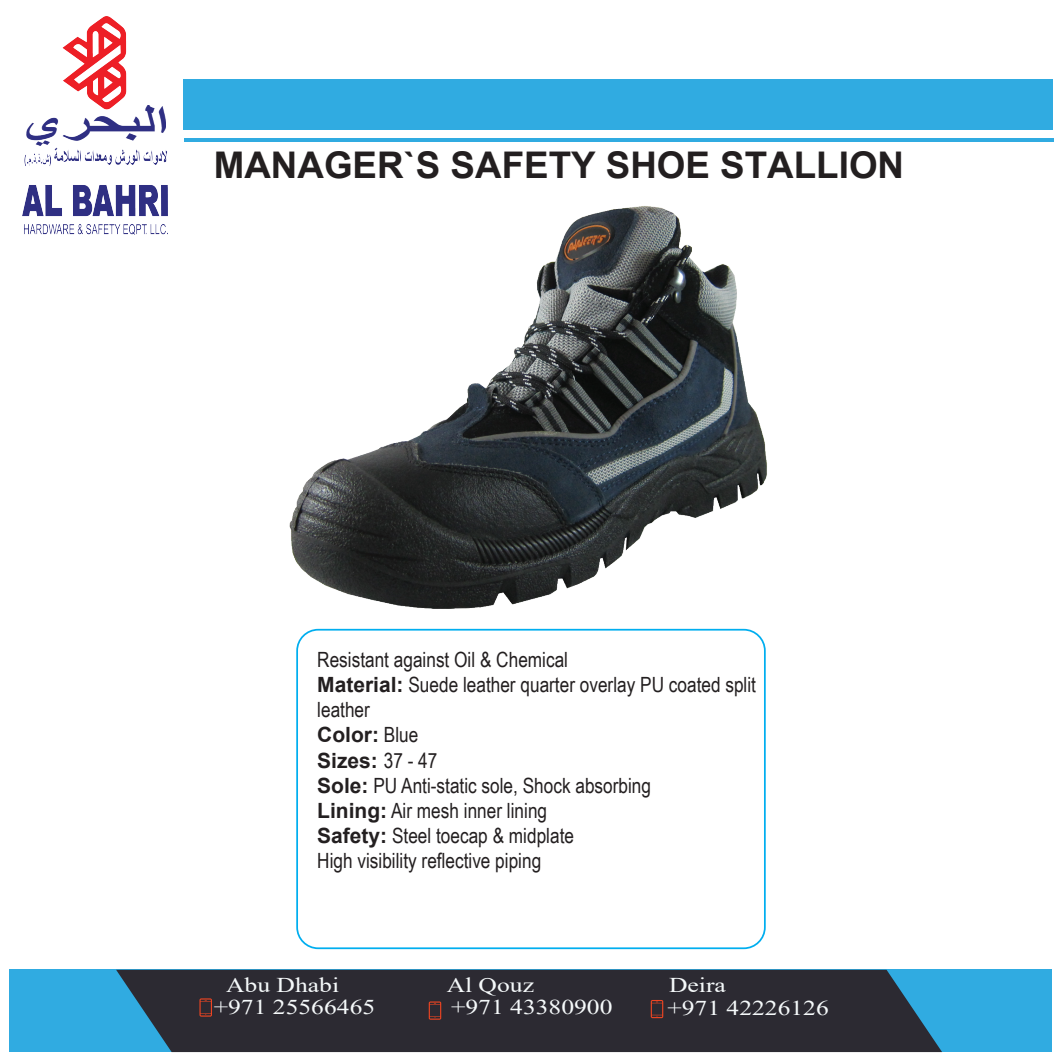
<style>
.page{position:relative;width:1062px;height:1062px;background:#fff}
.page>*{position:absolute;margin:0;border:0;box-sizing:border-box;transform-origin:0 0}
.t1{font:700 36.75px "Arial";color:#231f20}
.t2{font:21px/25.2px "Arial Narrow";color:#231f20}
.t3{font:21px "Times New Roman";color:#f5f9fa;scale:1.22 1}
.t4{font:700 21px/25.2px "Arial";color:#231f20}
.s1{font-family:"Arial";font-weight:700}
.s2{font-family:"Arial Narrow";font-weight:400}
</style>
<div class="page">
<div style="left:10px;top:969px;width:1042px;height:82px;background:#30abe1"></div>
<svg style="left:116px;top:969px;width:826px;height:83px;background:#2c343f"></svg>
<div style="left:183px;top:79px;width:869px;height:50px;background:#30abe1"></div>
<hr style="left:184px;top:138px;width:870px;height:3px;background:#30abe1">
<svg style="left:199px;top:998px;width:13px;height:18px"></svg>
<img style="left:23px;top:16px;width:144px;height:218px">
<svg style="left:429px;top:1001px;width:12px;height:18px"></svg>
<svg style="left:651px;top:1000px;width:12px;height:18px"></svg>
<div style="left:296px;top:629px;width:469px;height:320px;border:2px solid #00aeef;border-radius:21px"></div>
<img style="left:184px;top:129px;width:742px;height:507px">
<h1 class="t1" style="left:214px;top:139px;width:692px">MANAGER`S SAFETY SHOE STALLION</h1>
<p class="t2" style="left:317px;top:646px;width:440px">Resistant against Oil &amp; Chemical<br><span class="s1">Material:</span> Suede leather quarter overlay PU coated split leather</p>
<p class="t4" style="left:317px;top:722px;width:122px">Color: <span class="s2">Blue<br></span>Sizes: <span class="s2">37 - 47</span></p>
<p class="t2" style="left:317px;top:772px;width:335px"><span class="s1">Sole:</span> PU Anti-static sole, Shock absorbing <span class="s1">Lining:</span> Air mesh inner lining<br><span class="s1">Safety:</span> Steel toecap &amp; midplate<br>High visibility reflective piping</p>
<p class="t3" style="left:226px;top:969px;width:94px">Abu Dhabi</p>
<p class="t3" style="left:446px;top:969px;width:73px">Al Qouz</p>
<p class="t3" style="left:669px;top:969px;width:48px">Deira</p>
<p class="t3" style="left:214px;top:992px;width:134px">+971 25566465</p>
<p class="t3" style="left:451px;top:992px;width:134px">+971 43380900</p>
<p class="t3" style="left:667px;top:993px;width:134px">+971 42226126</p>
</div>
